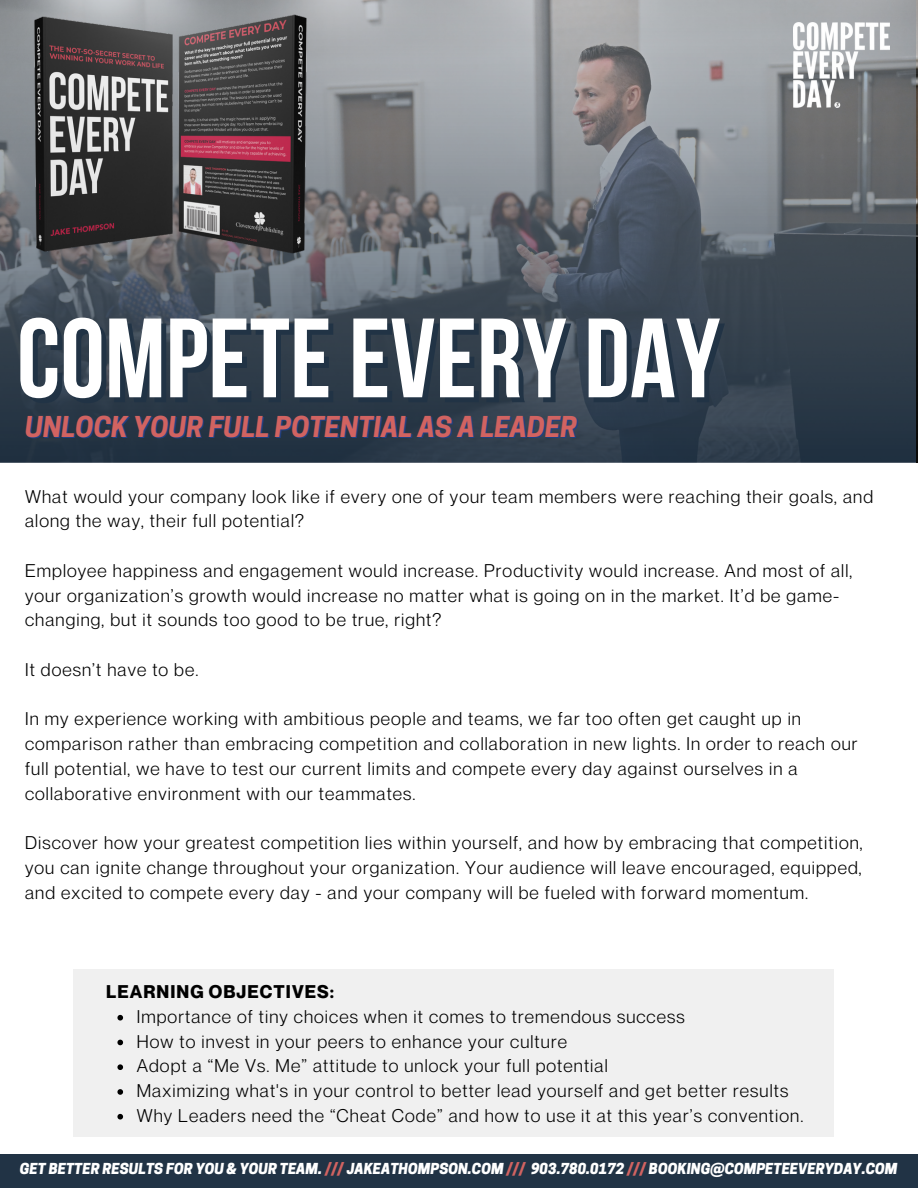
<style>
.page{position:relative;width:918px;height:1188px;background:#fff}
.page>*{position:absolute;margin:0;border:0;box-sizing:border-box;transform-origin:0 0}
.t1{font:112.5px "Bebas Neue Cyrillic";color:#fff}
.t2{font:italic 700 27px "Cooper Hewitt";color:#d16361}
.t3{font:18px/24.8px "Neue Montreal";letter-spacing:.06em;color:#000}
.t4{font:700 18px "Neue Montreal";letter-spacing:.06em;color:#000}
.t5{font:italic 800 14.25px "Cooper Hewitt";color:#fff}
.s1{color:#d16361}
</style>
<div class="page">
<div style="left:0;top:1154px;width:918px;height:34px;background:#213345"></div>
<svg style="left:0;top:0;width:916px;height:463px;background:#59616b"></svg>
<img style="left:793px;top:23px;width:97px;height:84px">
<div style="left:73px;top:969px;width:761px;height:168px;background:#f0f0f0"></div>
<svg style="left:117px;top:1015px;width:6px;height:6px"></svg>
<svg style="left:117px;top:1040px;width:6px;height:5px"></svg>
<svg style="left:117px;top:1064px;width:6px;height:6px"></svg>
<svg style="left:117px;top:1089px;width:6px;height:6px"></svg>
<svg style="left:117px;top:1114px;width:6px;height:6px"></svg>
<img style="left:0;top:7px;width:358px;height:279px">
<p class="t1" style="left:17px;top:313px;width:705px">COMPETE EVERY DAY</p>
<p class="t2" style="left:25px;top:416px;width:554px">UNLOCK YOUR FULL POTENTIAL AS A LEADER</p>
<p class="t3" style="left:25px;top:484px;width:849px">What would your company look like if every one of your team members were reaching their goals, and along the way, their full potential?</p>
<p class="t3" style="left:25px;top:558px;width:829px">Employee happiness and engagement would increase. Productivity would increase. And most of all, your organization’s growth would increase no matter what is going on in the market. It’d be game&shy;changing, but it sounds too good to be true, right?</p>
<p class="t3" style="left:25px;top:657px;width:175px">It doesn’t have to be.</p>
<p class="t3" style="left:25px;top:706px;width:834px">In my experience working with ambitious people and teams, we far too often get caught up in comparison rather than embracing competition and collaboration in new lights. In order to reach our full potential, we have to test our current limits and compete every day against ourselves in a collaborative environment with our teammates.</p>
<p class="t3" style="left:25px;top:830px;width:839px;text-align:justify">Discover how your greatest competition lies within yourself, and how by embracing that competition, you can ignite change throughout your organization. Your audience will leave encouraged, equipped, and excited to compete every day - and your company will be fueled with forward momentum.</p>
<p class="t4" style="left:106px;top:981px;width:230px">LEARNING OBJECTIVES:</p>
<p class="t3" style="left:137px;top:1004px;width:549px">Importance of tiny choices when it comes to tremendous success</p>
<p class="t3" style="left:137px;top:1028px;width:432px">How to invest in your peers to enhance your culture</p>
<p class="t3" style="left:137px;top:1053px;width:472px">Adopt a “Me Vs. Me” attitude to unlock your full potential</p>
<p class="t3" style="left:137px;top:1078px;width:653px">Maximizing what's in your control to better lead yourself and get better results</p>
<p class="t3" style="left:137px;top:1103px;width:668px">Why Leaders need the “Cheat Code” and how to use it at this year’s convention.</p>
<p class="t5" style="left:20px;top:1163px;width:879px">GET BETTER RESULTS FOR YOU &amp; YOUR TEAM. <span class="s1">///</span> JAKEATHOMPSON.COM <span class="s1">///</span> 903.780.0172 <span class="s1">///</span> BOOKING@COMPETEEVERYDAY.COM</p>
</div>
